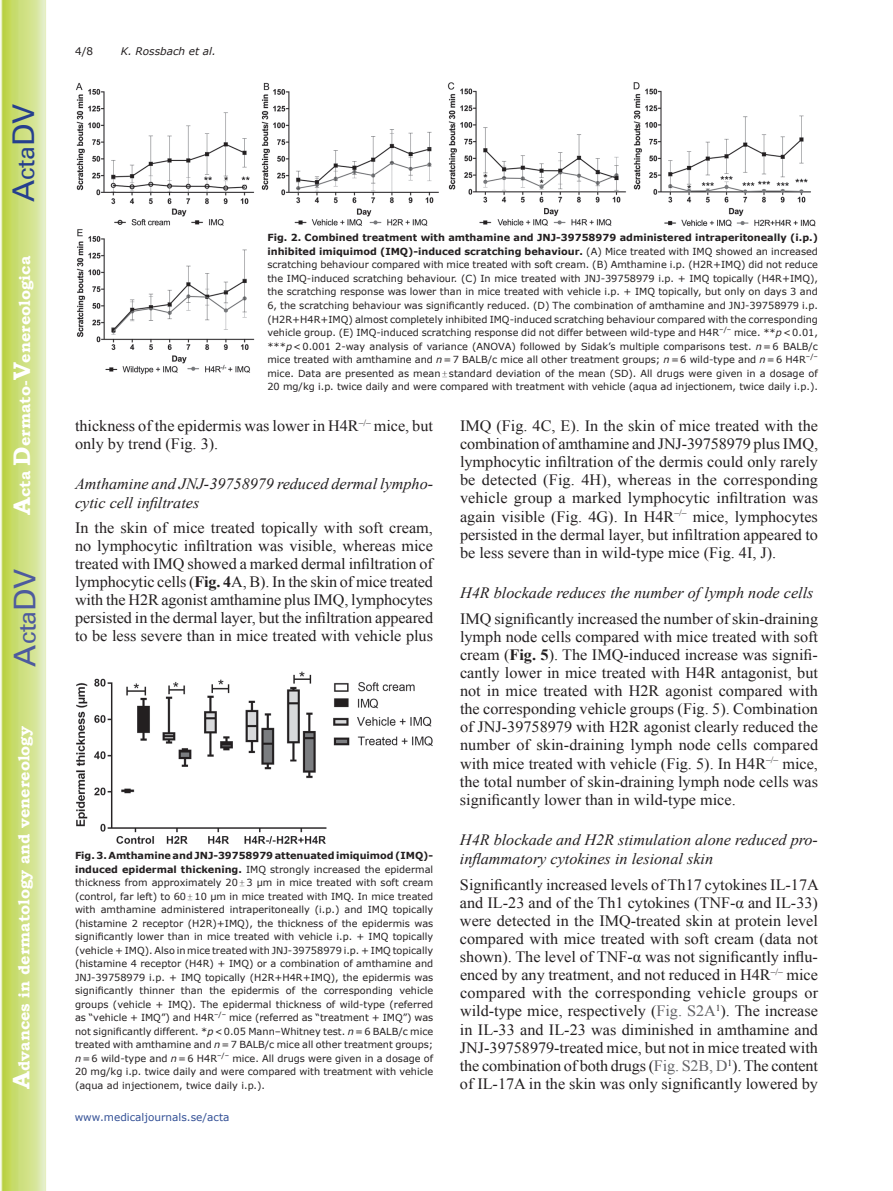
<style>
.page{position:relative;width:893px;height:1191px;background:#fff}
.page>*{position:absolute;margin:0;border:0;box-sizing:border-box;transform-origin:0 0}
.t1{font:30px "Univers";color:#4d5a9e}
.t2{font:30px "Univers";color:#253f8e}
.t3{font:15.75px/18.1px "Times New Roman";color:#231f20;text-align:justify}
.t4{font:italic 15.75px/18.9px "Times New Roman";color:#231f20}
.t5{font:700 15.75px "Bookman Old Style";color:#fff}
.t6{font:10.5px "Verdana";color:#324f95}
.t7{font:italic 10.5px "Verdana";color:#231f20}
.t8{font:10.5px "Verdana";color:#231f20}
.t9{font:9.75px/13.5px "Verdana";color:#231f20;text-align:justify}
.s1{font-size:24px}
.s2{font-weight:700}
.s3{font-style:italic}
.s4{font-family:"Perpetua";font-size:9px}
.s5{color:#636366}
</style>
<div class="page">
<svg style="left:1px;top:0;width:45px;height:1191px;background:#cfe084"></svg>
<img style="left:76px;top:83px;width:740px;height:292px">
<img style="left:76px;top:671px;width:357px;height:173px">
<h1 class="t2" style="left:6px;top:202px;width:100px;rotate:-90deg">A<span class="s1">cta</span>DV</h1>
<h2 class="t5" style="left:15px;top:515px;width:260px;rotate:-90deg"><span class="s1">A</span>cta <span class="s1">D</span>ermato-<span class="s1">V</span>enereologica</h2>
<h1 class="t1" style="left:7px;top:666px;width:100px;rotate:-90deg">A<span class="s1">cta</span>DV</h1>
<h2 class="t5" style="left:15px;top:1088px;width:364px;rotate:-90deg"><span class="s1">A</span>dvances in dermatology and venereology</h2>
<p class="t8" style="left:75px;top:44px;width:20px">4/8</p>
<p class="t7" style="left:121px;top:44px;width:97px">K. Rossbach et al.</p>
<p class="t9" style="left:267px;top:231px;width:552px"><span class="s2">Fig. 2. Combined treatment with amthamine and JNJ-39758979 administered intraperitoneally (i.p.) inhibited imiquimod (IMQ)-induced scratching behaviour.</span> (A) Mice treated with IMQ showed an increased scratching behaviour compared with mice treated with soft cream. (B) Amthamine i.p. (H2R+IMQ) did not reduce the IMQ-induced scratching behaviour. (C) In mice treated with JNJ-39758979 i.p. + IMQ topically (H4R+IMQ), the scratching response was lower than in mice treated with vehicle i.p. + IMQ topically, but only on days 3 and 6, the scratching behaviour was significantly reduced. (D) The combination of amthamine and JNJ-39758979 i.p. (H2R+H4R+IMQ) almost completely inhibited IMQ-induced scratching behaviour compared with the corresponding vehicle group. (E) IMQ-induced scratching response did not differ between wild-type and H4R<sup>–/–</sup> mice. **<span class="s3">p</span>&lt;0.01, ***<span class="s3">p</span>&lt;0.001 2-way analysis of variance (ANOVA) followed by Sidak’s multiple comparisons test. <span class="s3">n</span>=6 BALB/c mice treated with amthamine and <span class="s3">n</span>=7 BALB/c mice all other treatment groups; <span class="s3">n</span>=6 wild-type and <span class="s3">n</span>=6 H4R<sup>–/– </sup>mice. Data are presented as mean<span class="s4">±</span>standard deviation of the mean (SD). All drugs were given in a dosage of 20 mg/kg i.p. twice daily and were compared with treatment with vehicle (aqua ad injectionem, twice daily i.p.).</p>
<h2 class="t3" style="left:75px;top:416px;width:359px">thickness of the epidermis was lower in H4R<sup>–/–</sup> mice, but only by trend (Fig. 3).</h2>
<h2 class="t4" style="left:75px;top:474px;width:359px">Amthamine and JNJ-39758979 reduced dermal lympho&shy;cytic cell infiltrates</h2>
<p class="t3" style="left:75px;top:519px;width:360px">In the skin of mice treated topically with soft cream, no lymphocytic infiltration was visible, whereas mice treated with IMQ showed a marked dermal infiltration of lymphocytic cells (<span class="s2">Fig. 4</span>A, B). In the skin of mice treated with the H2R agonist amthamine plus IMQ, lymphocytes persisted in the dermal layer, but the infiltration appeared to be less severe than in mice treated with vehicle plus</p>
<p class="t9" style="left:75px;top:849px;width:360px"><span class="s2">Fig. 3. Amthamine and JNJ-39758979 attenuated imiquimod (IMQ)- induced epidermal thickening.</span> IMQ strongly increased the epidermal thickness from approximately 20<span class="s4">±</span>3 µm in mice treated with soft cream (control, far left) to 60<span class="s4">±</span>10 µm in mice treated with IMQ. In mice treated with amthamine administered intraperitoneally (i.p.) and IMQ topically (histamine 2 receptor (H2R)+IMQ), the thickness of the epidermis was significantly lower than in mice treated with vehicle i.p. + IMQ topically (vehicle + IMQ). Also in mice treated with JNJ-39758979 i.p. + IMQ topically (histamine 4 receptor (H4R) + IMQ) or a combination of amthamine and JNJ-39758979 i.p. + IMQ topically (H2R+H4R+IMQ), the epidermis was significantly thinner than the epidermis of the corresponding vehicle groups (vehicle + IMQ). The epidermal thickness of wild-type (referred as “vehicle + IMQ”) and H4R<sup>–/–</sup> mice (referred as “treatment + IMQ”) was not significantly different. *<span class="s3">p</span>&lt;0.05 Mann–Whitney test. <span class="s3">n</span>=6 BALB/c mice treated with amthamine and <span class="s3">n</span>=7 BALB/c mice all other treatment groups; <span class="s3">n</span>=6 wild-type and <span class="s3">n</span>=6 H4R<sup>–/–</sup> mice. All drugs were given in a dosage of 20 mg/kg i.p. twice daily and were compared with treatment with vehicle (aqua ad injectionem, twice daily i.p.).</p>
<p class="t6" style="left:75px;top:1110px;width:156px">www.medicaljournals.se/acta</p>
<p class="t3" style="left:460px;top:416px;width:360px">IMQ (Fig. 4C, E). In the skin of mice treated with the combination of amthamine and JNJ-39758979 plus IMQ, lymphocytic infiltration of the dermis could only rarely be detected (Fig. 4H), whereas in the corresponding vehicle group a marked lymphocytic infiltration was again visible (Fig. 4G). In H4R<sup>–/–</sup> mice, lymphocytes persisted in the dermal layer, but infiltration appeared to be less severe than in wild-type mice (Fig. 4I, J).</p>
<h2 class="t4" style="left:460px;top:583px;width:355px">H4R blockade reduces the number of lymph node cells</h2>
<p class="t3" style="left:460px;top:609px;width:360px">IMQ significantly increased the number of skin-draining lymph node cells compared with mice treated with soft cream (<span class="s2">Fig. 5</span>). The IMQ-induced increase was signifi&shy;cantly lower in mice treated with H4R antagonist, but not in mice treated with H2R agonist compared with the corresponding vehicle groups (Fig. 5). Combination of JNJ-39758979 with H2R agonist clearly reduced the number of skin-draining lymph node cells compared with mice treated with vehicle (Fig. 5). In H4R<sup>–/–</sup> mice, the total number of skin-draining lymph node cells was significantly lower than in wild-type mice.</p>
<h2 class="t4" style="left:460px;top:829px;width:359px">H4R blockade and H2R stimulation alone reduced pro&shy;inflammatory cytokines in lesional skin</h2>
<p class="t3" style="left:460px;top:875px;width:360px">Significantly increased levels of Th17 cytokines IL-17A and IL-23 and of the Th1 cytokines (TNF-α and IL-33) were detected in the IMQ-treated skin at protein level compared with mice treated with soft cream (data not shown). The level of TNF-α was not significantly influ&shy;enced by any treatment, and not reduced in H4R<sup>–/–</sup> mice compared with the corresponding vehicle groups or wild-type mice, respectively (<span class="s5">Fig. S2A</span><sup>1</sup>). The increase in IL-33 and IL-23 was diminished in amthamine and JNJ-39758979-treated mice, but not in mice treated with the combination of both drugs (<span class="s5">Fig. S2B, D</span><sup>1</sup>). The content of IL-17A in the skin was only significantly lowered by</p>
</div>
